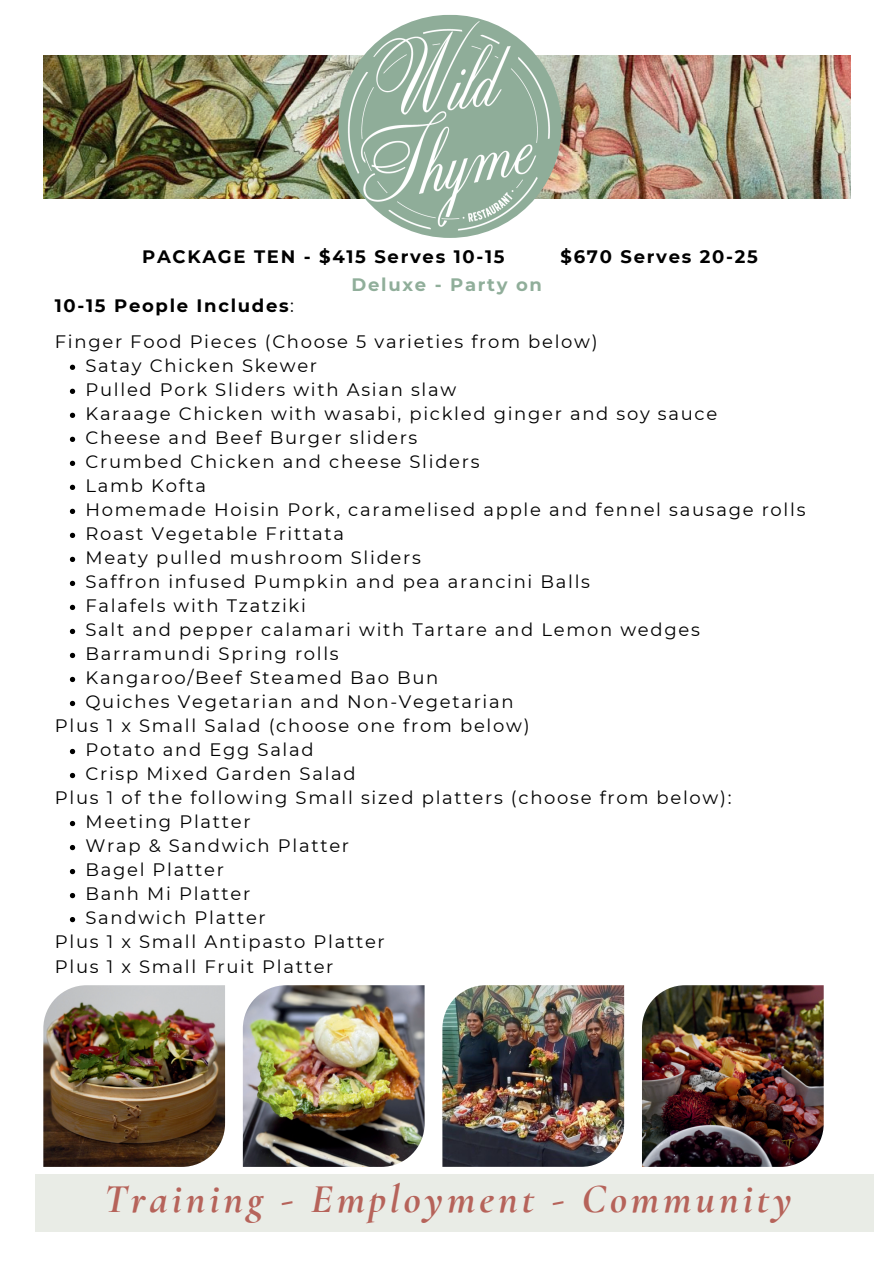
<style>
.page{position:relative;width:894px;height:1264px;background:#fff}
.page>*{position:absolute;margin:0;border:0;box-sizing:border-box;transform-origin:0 0}
.t1{font:italic 700 41.4px "Cormorant Garamond";letter-spacing:.095em;color:#b6635a}
.t2{font:18px/36px "Montserrat";letter-spacing:.095em;color:#000}
.t3{font:700 18px "Montserrat";letter-spacing:.095em;color:#000}
.t4{font:700 18px "Montserrat";letter-spacing:.095em;color:#90ae9a}
.s1{font-weight:700}
</style>
<div class="page">
<img style="left:43px;top:55px;width:807px;height:143px">
<img style="left:338px;top:15px;width:223px;height:223px;border-radius:50%">
<img style="left:43px;top:985px;width:182px;height:181px">
<img style="left:243px;top:985px;width:181px;height:181px">
<img style="left:442px;top:985px;width:182px;height:181px">
<img style="left:642px;top:985px;width:181px;height:181px">
<div style="left:36px;top:1174px;width:837px;height:57px;background:#e9ece6"></div>
<svg style="left:70px;top:365px;width:5px;height:5px"></svg>
<svg style="left:70px;top:389px;width:5px;height:5px"></svg>
<svg style="left:70px;top:413px;width:5px;height:5px"></svg>
<svg style="left:70px;top:437px;width:5px;height:5px"></svg>
<svg style="left:70px;top:461px;width:5px;height:5px"></svg>
<svg style="left:70px;top:485px;width:5px;height:5px"></svg>
<svg style="left:70px;top:509px;width:5px;height:5px"></svg>
<svg style="left:70px;top:533px;width:5px;height:5px"></svg>
<svg style="left:70px;top:557px;width:5px;height:5px"></svg>
<svg style="left:70px;top:581px;width:5px;height:5px"></svg>
<svg style="left:70px;top:605px;width:5px;height:5px"></svg>
<svg style="left:70px;top:629px;width:5px;height:5px"></svg>
<svg style="left:70px;top:653px;width:5px;height:5px"></svg>
<svg style="left:70px;top:677px;width:5px;height:5px"></svg>
<svg style="left:70px;top:701px;width:5px;height:5px"></svg>
<svg style="left:70px;top:749px;width:5px;height:5px"></svg>
<svg style="left:70px;top:773px;width:5px;height:5px"></svg>
<svg style="left:70px;top:821px;width:5px;height:5px"></svg>
<svg style="left:70px;top:845px;width:5px;height:5px"></svg>
<svg style="left:70px;top:869px;width:5px;height:5px"></svg>
<svg style="left:70px;top:893px;width:5px;height:5px"></svg>
<svg style="left:70px;top:917px;width:5px;height:5px"></svg>
<p class="t3" style="left:142px;top:244px;width:364px">PACKAGE TEN - $415 Serves 10-15</p>
<p class="t3" style="left:560px;top:244px;width:198px">$670 Serves 20-25</p>
<p class="t2" style="left:55px;top:287px;width:544px"><span class="s1">10-15 People Includes</span>:<br>Finger Food Pieces (Choose 5 varieties from below)</p>
<p class="t2" style="left:85px;top:347px;width:233px">Satay Chicken Skewer</p>
<p class="t2" style="left:85px;top:371px;width:372px">Pulled Pork Sliders with Asian slaw</p>
<p class="t2" style="left:85px;top:395px;width:633px">Karaage Chicken with wasabi, pickled ginger and soy sauce</p>
<p class="t2" style="left:85px;top:419px;width:333px">Cheese and Beef Burger sliders</p>
<p class="t2" style="left:85px;top:443px;width:395px">Crumbed Chicken and cheese Sliders</p>
<p class="t2" style="left:85px;top:467px;width:122px">Lamb Kofta</p>
<p class="t2" style="left:85px;top:491px;width:721px">Homemade Hoisin Pork, caramelised apple and fennel sausage rolls</p>
<p class="t2" style="left:85px;top:515px;width:260px">Roast Vegetable Frittata</p>
<p class="t2" style="left:85px;top:539px;width:337px">Meaty pulled mushroom Sliders</p>
<p class="t2" style="left:85px;top:563px;width:506px">Saffron infused Pumpkin and pea arancini Balls</p>
<p class="t2" style="left:85px;top:587px;width:222px">Falafels with Tzatziki</p>
<p class="t2" style="left:85px;top:611px;width:615px">Salt and pepper calamari with Tartare and Lemon wedges</p>
<p class="t2" style="left:85px;top:635px;width:255px">Barramundi Spring rolls</p>
<p class="t2" style="left:85px;top:659px;width:354px">Kangaroo/Beef Steamed Bao Bun</p>
<p class="t2" style="left:85px;top:683px;width:429px">Quiches Vegetarian and Non-Vegetarian</p>
<p class="t2" style="left:55px;top:707px;width:476px">Plus 1 x Small Salad (choose one from below)</p>
<p class="t2" style="left:85px;top:731px;width:230px">Potato and Egg Salad</p>
<p class="t2" style="left:85px;top:755px;width:272px">Crisp Mixed Garden Salad</p>
<p class="t2" style="left:55px;top:779px;width:678px">Plus 1 of the following Small sized platters (choose from below):</p>
<p class="t2" style="left:85px;top:803px;width:167px">Meeting Platter</p>
<p class="t2" style="left:85px;top:827px;width:265px">Wrap &amp; Sandwich Platter</p>
<p class="t2" style="left:85px;top:851px;width:140px">Bagel Platter</p>
<p class="t2" style="left:85px;top:875px;width:166px">Banh Mi Platter</p>
<p class="t2" style="left:85px;top:899px;width:182px">Sandwich Platter</p>
<p class="t2" style="left:55px;top:923px;width:331px">Plus 1 x Small Antipasto Platter</p>
<p class="t2" style="left:55px;top:947px;width:280px">Plus 1 x Small Fruit Platter</p>
<p class="t4" style="left:351px;top:272px;width:192px">Deluxe - Party on</p>
<h1 class="t1" style="left:104px;top:1173px;width:689px">Training - Employment - Community</h1>
</div>
